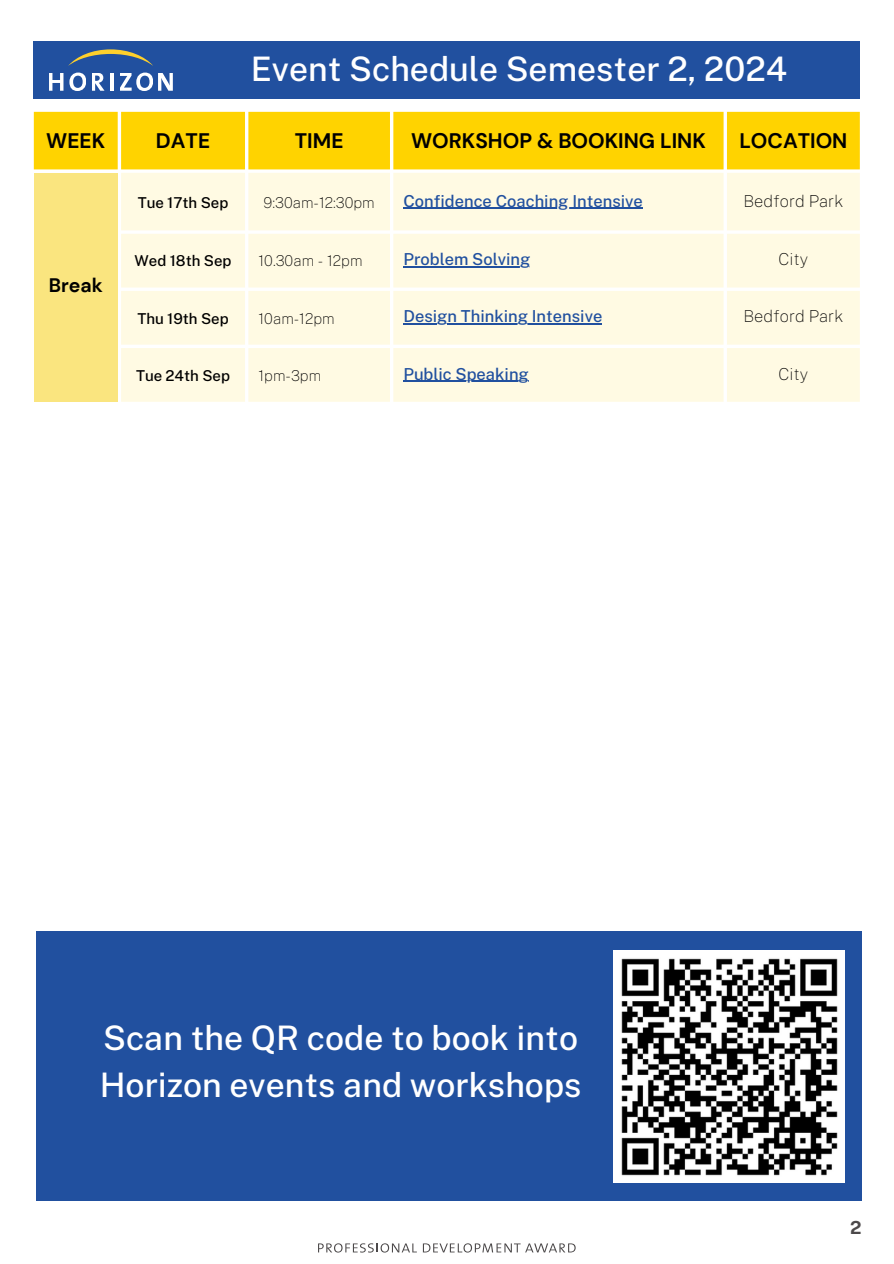
<style>
.page{position:relative;width:894px;height:1264px;background:#fff}
.page>*{position:absolute;margin:0;border:0;box-sizing:border-box;transform-origin:0 0}
.t1{font:500 33.75px/47.2px "Public Sans";color:#fff}
.t2{font:700 21px "DM Sans";color:#000}
.t3{font:700 19.5px "DM Sans";color:#000}
.t4{font:700 18px "Public Sans";color:#4c494a}
.t5{font:500 16.5px "Public Sans";color:#21509f}
.t6{font:100 16.5px "Public Sans";color:#000}
.t7{font:100 15px "Public Sans";color:#000}
.t8{font:500 15px "Public Sans";color:#000}
</style>
<div class="page">
<div style="left:34px;top:112px;width:825px;height:57px;background:#ffd300"></div>
<div style="left:34px;top:173px;width:84px;height:229px;background:#fae57f"></div>
<svg style="left:121px;top:173px;width:738px;height:229px;background:#fef9e4"></svg>
<hr style="left:403px;top:208px;width:239px;height:1px;background:#21509f">
<hr style="left:403px;top:266px;width:127px;height:1px;background:#21509f">
<hr style="left:403px;top:323px;width:199px;height:2px;background:#21509f">
<hr style="left:403px;top:380px;width:125px;height:2px;background:#21509f">
<div style="left:34px;top:42px;width:825px;height:57px;background:#21509f"></div>
<svg style="left:318px;top:1243px;width:99px;height:9px"></svg>
<svg style="left:423px;top:1243px;width:152px;height:9px"></svg>
<svg style="left:49px;top:73px;width:14px;height:18px"></svg>
<svg style="left:69px;top:73px;width:17px;height:18px"></svg>
<svg style="left:92px;top:73px;width:12px;height:18px"></svg>
<hr style="left:110px;top:73px;width:3px;height:18px;background:#fff">
<svg style="left:68px;top:49px;width:85px;height:17px"></svg>
<svg style="left:120px;top:73px;width:53px;height:18px"></svg>
<div style="left:36px;top:930px;width:825px;height:270px;background:#21509f"></div>
<img style="left:613px;top:950px;width:231px;height:232px">
<p class="t1" style="left:251px;top:46px;width:538px">Event Schedule Semester 2, 2024</p>
<h1 class="t2" style="left:46px;top:127px;width:60px">WEEK</h1>
<p class="t2" style="left:156px;top:127px;width:56px">DATE</p>
<p class="t2" style="left:295px;top:127px;width:50px">TIME</p>
<p class="t2" style="left:411px;top:127px;width:296px">WORKSHOP &amp; BOOKING LINK</p>
<p class="t2" style="left:739px;top:127px;width:110px">LOCATION</p>
<p class="t8" style="left:138px;top:193px;width:92px">Tue 17th Sep</p>
<p class="t7" style="left:263px;top:193px;width:113px">9:30am-12:30pm</p>
<p class="t5" style="left:403px;top:191px;width:241px">Confidence Coaching Intensive</p>
<p class="t6" style="left:743px;top:191px;width:101px">Bedford Park</p>
<p class="t3" style="left:49px;top:273px;width:55px">Break</p>
<p class="t8" style="left:134px;top:252px;width:98px">Wed 18th Sep</p>
<p class="t7" style="left:258px;top:252px;width:105px">10.30am - 12pm</p>
<p class="t5" style="left:403px;top:249px;width:128px">Problem Solving</p>
<p class="t6" style="left:778px;top:249px;width:31px">City</p>
<p class="t8" style="left:137px;top:309px;width:93px">Thu 19th Sep</p>
<p class="t7" style="left:258px;top:309px;width:78px">10am-12pm</p>
<p class="t5" style="left:403px;top:307px;width:200px">Design Thinking Intensive</p>
<p class="t6" style="left:743px;top:307px;width:101px">Bedford Park</p>
<p class="t8" style="left:136px;top:366px;width:95px">Tue 24th Sep</p>
<p class="t7" style="left:258px;top:366px;width:64px">1pm-3pm</p>
<p class="t5" style="left:403px;top:364px;width:127px">Public Speaking</p>
<p class="t6" style="left:778px;top:364px;width:31px">City</p>
<p class="t1" style="left:100px;top:1013px;width:483px">Scan the QR code to book into<br>Horizon events and workshops</p>
<p class="t4" style="left:850px;top:1216px;width:13px">2</p>
</div>
